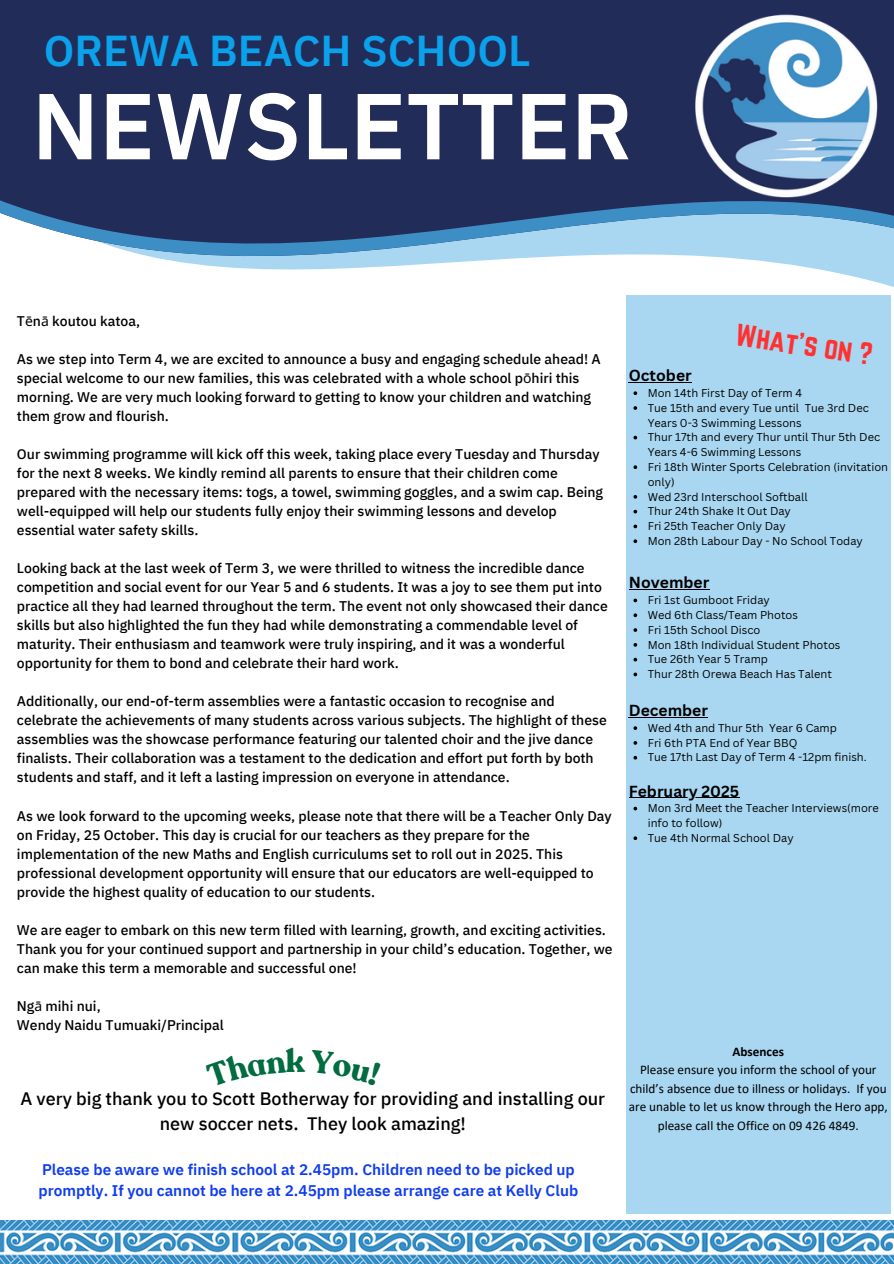
<style>
.page{position:relative;width:894px;height:1264px;background:#fff}
.page>*{position:absolute;margin:0;border:0;box-sizing:border-box;transform-origin:0 0}
.t1{font:600 93.45px "IBM Plex Sans Thai";color:#fff}
.t2{font:600 43.05px "IBM Plex Sans Thai";color:#0ba1eb}
.t3{font:700 31.65px "Recoleta Alt";color:#006c3f}
.t4{font:27.3px "Norwester";color:#ff3131}
.t5{font:500 18px/24.8px "IBM Plex Sans Thai";color:#000;text-align:center}
.t6{font:700 15.6px "Canva Sans";color:#000}
.t7{font:600 15.3px/21.3px "IBM Plex Sans Thai";color:#0f3cef}
.t8{font:500 13.95px/19px "IBM Plex Sans Thai";color:#000}
.t9{font:13.2px/18.5px "Calibri";color:#000;text-align:center}
.t10{font:700 13.2px "Calibri";color:#000}
.t11{font:11.1px/14.9px "Canva Sans";color:#000}
.s1{font-family:"Noto Sans";font-weight:400}
</style>
<div class="page">
<div style="left:0;top:0;width:893px;height:108px;background:#222c59"></div>
<svg style="left:0;top:108px;width:893px;height:301px"></svg>
<img style="left:673px;top:14px;width:220px;height:194px">
<div style="left:625px;top:295px;width:265px;height:918px;background:#a9d7f1"></div>
<img style="left:0;top:1220px;width:893px;height:43px">
<hr style="left:628px;top:382px;width:37px;height:1px;background:#000">
<svg style="left:665px;top:382px;width:26px;height:1px"></svg>
<svg style="left:633px;top:391px;width:4px;height:4px"></svg>
<svg style="left:633px;top:406px;width:4px;height:4px"></svg>
<svg style="left:633px;top:436px;width:4px;height:3px"></svg>
<svg style="left:633px;top:465px;width:4px;height:4px"></svg>
<svg style="left:633px;top:495px;width:4px;height:3px"></svg>
<svg style="left:633px;top:510px;width:4px;height:3px"></svg>
<svg style="left:633px;top:524px;width:4px;height:4px"></svg>
<svg style="left:633px;top:539px;width:4px;height:4px"></svg>
<hr style="left:628px;top:589px;width:81px;height:1px;background:#000">
<svg style="left:633px;top:598px;width:4px;height:4px"></svg>
<svg style="left:633px;top:613px;width:4px;height:4px"></svg>
<svg style="left:633px;top:628px;width:4px;height:4px"></svg>
<svg style="left:633px;top:643px;width:4px;height:3px"></svg>
<svg style="left:633px;top:657px;width:4px;height:4px"></svg>
<svg style="left:633px;top:672px;width:4px;height:4px"></svg>
<hr style="left:628px;top:717px;width:79px;height:1px;background:#000">
<svg style="left:633px;top:726px;width:4px;height:4px"></svg>
<svg style="left:633px;top:741px;width:4px;height:3px"></svg>
<svg style="left:633px;top:756px;width:4px;height:3px"></svg>
<hr style="left:628px;top:797px;width:111px;height:1px;background:#000">
<svg style="left:633px;top:806px;width:4px;height:4px"></svg>
<svg style="left:633px;top:836px;width:4px;height:4px"></svg>
<p class="t2" style="left:44px;top:26px;width:488px">OREWA BEACH SCHOOL</p>
<p class="t1" style="left:32px;top:72px;width:602px">NEWSLETTER</p>
<h2 class="t8" style="left:17px;top:311px;width:125px">T<span class="s1">ē</span>n<span class="s1">ā</span> koutou katoa,</h2>
<h1 class="t8" style="left:17px;top:349px;width:585px">As we step into Term 4, we are excited to announce a busy and engaging schedule ahead! A special welcome to our new families, this was celebrated with a whole school p<span class="s1">ō</span>hiri this morning. We are very much looking forward to getting to know your children and watching them grow and flourish.</h1>
<h4 class="t8" style="left:17px;top:444px;width:587px">Our swimming programme will kick off this week, taking place every Tuesday and Thursday for the next 8 weeks. We kindly remind all parents to ensure that their children come prepared with the necessary items: togs, a towel, swimming goggles, and a swim cap. Being well-equipped will help our students fully enjoy their swimming lessons and develop essential water safety skills.</h4>
<p class="t8" style="left:17px;top:559px;width:592px">Looking back at the last week of Term 3, we were thrilled to witness the incredible dance competition and social event for our Year 5 and 6 students. It was a joy to see them put into practice all they had learned throughout the term. The event not only showcased their dance skills but also highlighted the fun they had while demonstrating a commendable level of maturity. Their enthusiasm and teamwork were truly inspiring, and it was a wonderful opportunity for them to bond and celebrate their hard work.</p>
<p class="t8" style="left:17px;top:692px;width:591px">Additionally, our end-of-term assemblies were a fantastic occasion to recognise and celebrate the achievements of many students across various subjects. The highlight of these assemblies was the showcase performance featuring our talented choir and the jive dance finalists. Their collaboration was a testament to the dedication and effort put forth by both students and staff, and it left a lasting impression on everyone in attendance.</p>
<p class="t8" style="left:17px;top:806px;width:596px">As we look forward to the upcoming weeks, please note that there will be a Teacher Only Day on Friday, 25 October. This day is crucial for our teachers as they prepare for the implementation of the new Maths and English curriculums set to roll out in 2025. This professional development opportunity will ensure that our educators are well-equipped to provide the highest quality of education to our students.</p>
<p class="t8" style="left:17px;top:920px;width:597px">We are eager to embark on this new term filled with learning, growth, and exciting activities.<br>Thank you for your continued support and partnership in your child’s education. Together, we can make this term a memorable and successful one!</p>
<p class="t8" style="left:17px;top:996px;width:85px">Ng<span class="s1">ā</span> mihi nui,</p>
<p class="t8" style="left:17px;top:1015px;width:208px">Wendy Naidu Tumuaki/Principal</p>
<h3 class="t3" style="left:286px;top:1040px;width:20px">k</h3>
<p class="t5" style="left:20px;top:1086px;width:586px">A very big thank you to Scott Botherway for providing and installing our new soccer nets. They look amazing!</p>
<p class="t7" style="left:39px;top:1159px;width:541px">Please be aware we finish school at 2.45pm. Children need to be picked up promptly. If you cannot be here at 2.45pm please arrange care at Kelly Club</p>
<p class="t4" style="left:738px;top:318px;width:139px;rotate:8deg">What's on ?</p>
<p class="t6" style="left:628px;top:364px;width:64px">October</p>
<p class="t11" style="left:647px;top:385px;width:156px">Mon 14th First Day of Term 4</p>
<h3 class="t11" style="left:647px;top:400px;width:223px">Tue 15th and every Tue until Tue 3rd Dec<br>Years 0-3 Swimming Lessons</h3>
<h6 class="t11" style="left:647px;top:429px;width:234px">Thur 17th and every Thur until Thur 5th Dec<br>Years 4-6 Swimming Lessons</h6>
<p class="t11" style="left:647px;top:459px;width:242px">Fri 18th Winter Sports Celebration (invitation only)</p>
<p class="t11" style="left:647px;top:489px;width:161px">Wed 23rd Interschool Softball</p>
<p class="t11" style="left:647px;top:503px;width:145px">Thur 24th Shake It Out Day</p>
<p class="t11" style="left:647px;top:518px;width:139px">Fri 25th Teacher Only Day</p>
<p class="t11" style="left:647px;top:533px;width:216px">Mon 28th Labour Day - No School Today</p>
<p class="t6" style="left:628px;top:571px;width:82px">November</p>
<p class="t11" style="left:647px;top:592px;width:124px">Fri 1st Gumboot Friday</p>
<p class="t11" style="left:647px;top:607px;width:152px">Wed 6th Class/Team Photos</p>
<h6 class="t11" style="left:647px;top:622px;width:114px">Fri 15th School Disco</h6>
<p class="t11" style="left:647px;top:637px;width:194px">Mon 18th Individual Student Photos</p>
<p class="t11" style="left:647px;top:651px;width:122px">Tue 26th Year 5 Tramp</p>
<p class="t11" style="left:647px;top:666px;width:186px">Thur 28th Orewa Beach Has Talent</p>
<p class="t6" style="left:628px;top:699px;width:81px">December</p>
<p class="t11" style="left:647px;top:720px;width:191px">Wed 4th and Thur 5th Year 6 Camp</p>
<p class="t11" style="left:647px;top:735px;width:151px">Fri 6th PTA End of Year BBQ</p>
<h6 class="t11" style="left:647px;top:749px;width:220px">Tue 17th Last Day of Term 4 -12pm finish.</h6>
<p class="t6" style="left:628px;top:780px;width:112px">February 2025</p>
<p class="t11" style="left:647px;top:800px;width:232px">Mon 3rd Meet the Teacher Interviews(more info to follow)</p>
<p class="t11" style="left:647px;top:830px;width:147px">Tue 4th Normal School Day</p>
<p class="t10" style="left:732px;top:1045px;width:53px">Absences</p>
<p class="t9" style="left:628px;top:1061px;width:260px">Please ensure you inform the school of your child’s absence due to illness or holidays. If you are unable to let us know through the Hero app, please call the Office on 09 426 4849.</p>
</div>
